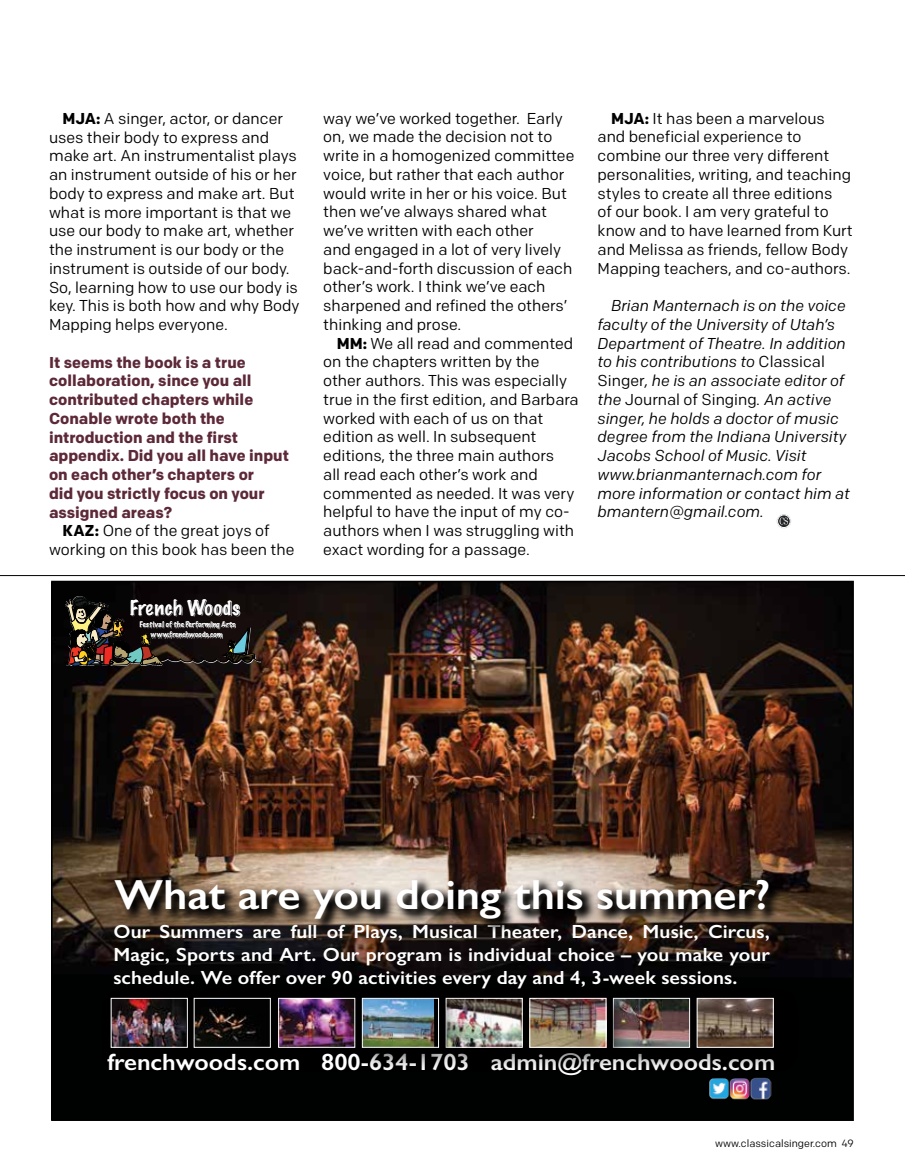
<style>
.page{position:relative;width:905px;height:1175px;background:#fff}
.page>*{position:absolute;margin:0;border:0;box-sizing:border-box;transform-origin:0 0}
.t1{font:600 42.3px "Gill Sans";letter-spacing:-.005em;color:#fff;scale:1.06 1}
.t2{font:600 23.55px "Gill Sans";color:#fff;scale:1.06 1}
.t3{font:600 19.05px/23px "Gill Sans";letter-spacing:.005em;color:#fff;text-align:justify;scale:1.06 1}
.t4{font:100 18.75px "Marker Felt";letter-spacing:.03em;color:#000;scale:1.06 1}
.t5{font:15.75px/18.8px "Colfax";color:#000}
.t6{font:italic 15.75px/18.8px "Colfax";color:#000}
.t7{font:700 15.75px/18.8px "Colfax";color:#5d2939}
.t8{font:10.5px "Colfax";color:#000}
.t9{font:100 7.05px/10.1px "Marker Felt";letter-spacing:.045em;color:#000;text-align:center;scale:1.06 1}
.s1{font-weight:700}
.s2{font-style:normal}
</style>
<div class="page">
<div style="left:52px;top:582px;width:801px;height:537px;background:#000101"></div>
<img style="left:54px;top:583px;width:796px;height:394px">
<svg style="left:65px;top:595px;width:197px;height:71px"></svg>
<img style="left:113px;top:1000px;width:70px;height:45px">
<div style="left:111px;top:998px;width:77px;height:49px;border:1px solid #fff"></div>
<div style="left:183px;top:987px;width:113px;height:86px;background:#000"></div>
<img style="left:196px;top:1008px;width:60px;height:37px">
<div style="left:194px;top:998px;width:77px;height:49px;border:1px solid #fff"></div>
<div style="left:268px;top:987px;width:112px;height:86px;background:#000"></div>
<img style="left:280px;top:1000px;width:71px;height:45px">
<div style="left:278px;top:998px;width:77px;height:49px;border:1px solid #fff"></div>
<img style="left:464px;top:1000px;width:55px;height:45px">
<div style="left:445px;top:998px;width:77px;height:49px;border:1px solid #fff"></div>
<img style="left:631px;top:1000px;width:55px;height:45px">
<div style="left:613px;top:998px;width:77px;height:49px;border:1px solid #fff"></div>
<div style="left:351px;top:987px;width:113px;height:86px;background:#000;opacity:.75"></div>
<img style="left:364px;top:1000px;width:70px;height:45px">
<div style="left:362px;top:998px;width:77px;height:49px;border:1px solid #fff"></div>
<div style="left:519px;top:987px;width:112px;height:86px;background:#000;opacity:.75"></div>
<img style="left:531px;top:1000px;width:73px;height:45px">
<div style="left:529px;top:998px;width:77px;height:49px;border:1px solid #fff"></div>
<div style="left:686px;top:987px;width:112px;height:86px;background:#000"></div>
<img style="left:698px;top:1000px;width:73px;height:45px">
<div style="left:696px;top:998px;width:77px;height:49px;border:1px solid #fff"></div>
<img style="left:709px;top:1077px;width:62px;height:22px">
<svg style="left:112px;top:876px;width:671px;height:57px;background:#5a4d43"></svg>
<svg style="left:776px;top:514px;width:15px;height:14px"></svg>
<div style="left:776px;top:514px;width:15px;height:14px;border:1px solid #fff;border-radius:50%"></div>
<svg style="left:779px;top:517px;width:8px;height:7px"></svg>
<div style="left:777px;top:515px;width:13px;height:12px;border:1px solid #fff;border-radius:50%"></div>
<hr style="left:0;top:575px;width:904px;height:1px;background:#000">
<p class="t5" style="left:49px;top:109px;width:252px;text-indent:13px"><span class="s1">MJA:</span> A singer, actor, or dancer uses their body to express and make art. An instrumentalist plays an instrument outside of his or her body to express and make art. But what is more important is that we use our body to make art, whether the instrument is our body or the instrument is outside of our body.<br>So, learning how to use our body is key. This is both how and why Body<br>Mapping helps everyone.</p>
<p class="t7" style="left:49px;top:352px;width:241px">It seems the book is a true collaboration, since you all contributed chapters while<br>Conable wrote both the introduction and the first appendix. Did you all have input on each other’s chapters or<br>did you strictly focus on your assigned areas?</p>
<p class="t5" style="left:49px;top:521px;width:247px;text-indent:13px"><span class="s1">KAZ:</span> One of the great joys of working on this book has been the</p>
<p class="t4" style="left:130px;top:599px;width:105px">French Woods</p>
<p class="t9" style="left:140px;top:620px;width:91px">Festival of the Performing Arts www.frenchwoods.com</p>
<p class="t5" style="left:323px;top:109px;width:253px">way we’ve worked together. Early on, we made the decision not to write in a homogenized committee voice, but rather that each author would write in her or his voice. But then we’ve always shared what we’ve written with each other<br>and engaged in a lot of very lively back-and-forth discussion of each other’s work. I think we’ve each sharpened and refined the others’ thinking and prose.</p>
<p class="t5" style="left:323px;top:334px;width:257px;text-indent:13px"><span class="s1">MM:</span> We all read and commented on the chapters written by the other authors. This was especially true in the first edition, and Barbara worked with each of us on that edition as well. In subsequent editions, the three main authors<br>all read each other’s work and commented as needed. It was very helpful to have the input of my co&shy;authors when I was struggling with exact wording for a passage.</p>
<p class="t5" style="left:597px;top:109px;width:257px;text-indent:13px"><span class="s1">MJA:</span> It has been a marvelous and beneficial experience to combine our three very different personalities, writing, and teaching styles to create all three editions<br>of our book. I am very grateful to know and to have learned from Kurt and Melissa as friends, fellow Body Mapping teachers, and co-authors.</p>
<p class="t6" style="left:597px;top:296px;width:254px;text-indent:13px">Brian Manternach is on the voice faculty of the University of Utah’s<br>Department of Theatre. In addition to his contributions to <span class="s2">Classical<br>Singer</span>, he is an associate editor of the <span class="s2">Journal of Singing</span>. An active singer, he holds a doctor of music degree from the Indiana University<br>Jacobs School of Music. Visit www.brianmanternach.com for more information or contact him at bmantern@gmail.com.</p>
<h1 class="t1" style="left:114px;top:869px;width:620px">What are you doing this summer?</h1>
<p class="t3" style="left:113px;top:920px;width:620px">Our Summers are full of Plays, Musical Theater, Dance, Music, Circus, Magic, Sports and Art. Our program is individual choice – you make your schedule. We offer over 90 activities every day and 4, 3-week sessions.</p>
<h2 class="t2" style="left:107px;top:1047px;width:631px">frenchwoods.com 800-634-1703 admin@frenchwoods.com</h2>
<p class="t8" style="left:715px;top:1136px;width:140px">www.classicalsinger.com 49</p>
</div>
